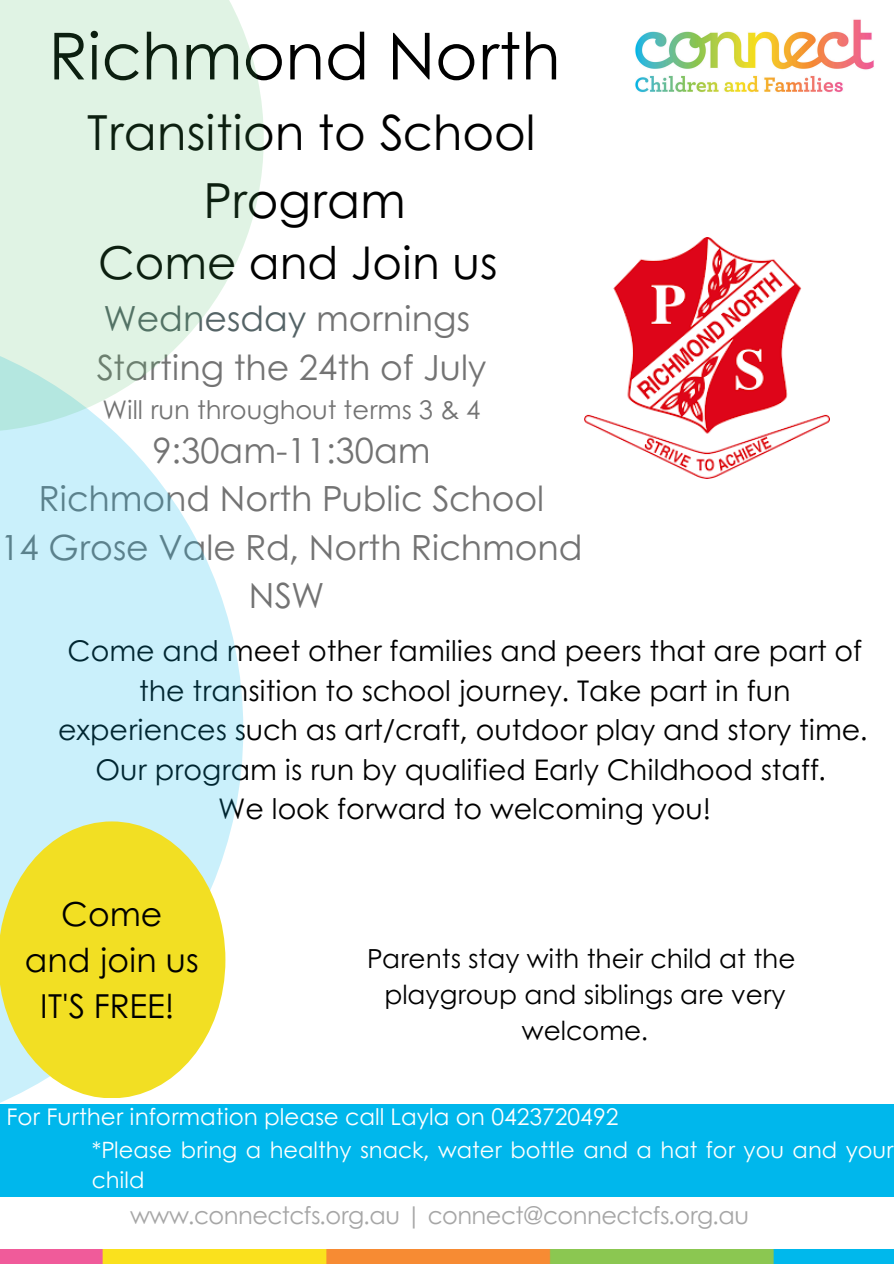
<style>
.page{position:relative;width:894px;height:1264px;background:#fff}
.page>*{position:absolute;margin:0;border:0;box-sizing:border-box;transform-origin:0 0}
.t1{font:64.8px "Century Gothic";color:#000}
.t2{font:48.3px/67.5px "Century Gothic";color:#000;text-align:center}
.t3{font:45.15px "Century Gothic";color:#000}
.t4{font:34.65px/48.3px "Century Gothic";color:#737373}
.t5{font:33px/46.2px "Century Gothic";color:#000;text-align:center}
.t6{font:28.5px/39.3px "Century Gothic";color:#000;text-align:center}
.t7{font:26.25px/36px "Century Gothic";color:#000;text-align:center}
.t8{font:25.65px "Century Gothic";color:#737373}
.t9{font:24px "Century Gothic";letter-spacing:-.02em;color:#a6a6a6}
.t10{font:22.95px "Century Gothic";color:#fff}
.t11{font:22.5px/30.5px "Century Gothic";color:#fefffe}
.s1{color:#556467}
</style>
<div class="page">
<img style="left:635px;top:19px;width:239px;height:74px">
<div style="left:0;top:1103px;width:893px;height:93px;background:#00b7ec"></div>
<img style="left:0;top:1249px;width:893px;height:14px">
<svg style="left:0;top:432px;width:243px;height:672px;fill:#caf0fb"></svg>
<svg style="left:0;top:821px;width:225px;height:277px;background:#ece351"></svg>
<img style="left:584px;top:238px;width:245px;height:241px">
<svg style="left:0;top:0;width:264px;height:432px;fill:#e0f3e4"></svg>
<p class="t1" style="left:49px;top:7px;width:513px">Richmond North</p>
<p class="t2" style="left:87px;top:97px;width:449px">Transition to School<br>Program</p>
<h1 class="t3" style="left:98px;top:229px;width:400px">Come and Join us</h1>
<h1 class="t4" style="left:96px;top:293px;width:391px"><span class="s1">Wednesday</span> mornings<br>Starting the 24th of July</h1>
<h1 class="t8" style="left:102px;top:390px;width:379px">Will run throughout terms 3 &amp; 4</h1>
<h1 class="t4" style="left:0;top:424px;width:583px;text-align:center">9:30am-11:30am<br>Richmond North Public School<br>14 Grose Vale Rd, North Richmond<br>NSW</h1>
<h2 class="t6" style="left:58px;top:630px;width:810px">Come and meet other families and peers that are part of the transition to school journey. Take part in fun experiences such as art/craft, outdoor play and story time.<br>Our program is run by qualified Early Childhood staff.<br>We look forward to welcoming you!</h2>
<h3 class="t5" style="left:25px;top:889px;width:175px">Come and join us<br>IT'S FREE!</h3>
<p class="t7" style="left:367px;top:939px;width:429px">Parents stay with their child at the playgroup and siblings are very welcome.</p>
<p class="t10" style="left:6px;top:1099px;width:613px">For Further information please call Layla on 0423720492</p>
<p class="t11" style="left:92px;top:1133px;width:803px">*Please bring a healthy snack, water bottle and a hat for you and your child</p>
<p class="t9" style="left:130px;top:1197px;width:620px">www.connectcfs.org.au | connect@connectcfs.org.au</p>
</div>
